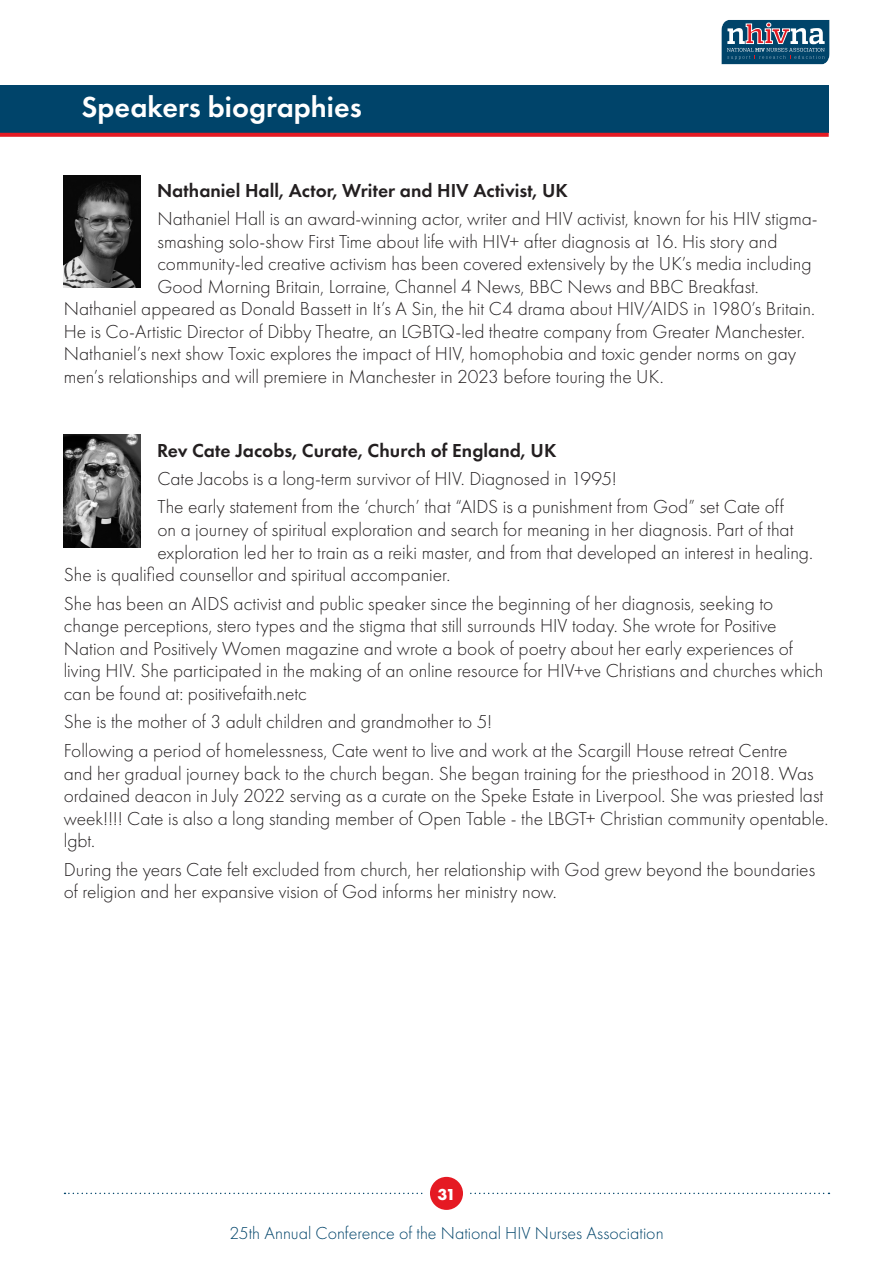
<style>
.page{position:relative;width:893px;height:1263px;background:#fff}
.page>*{position:absolute;margin:0;border:0;box-sizing:border-box;transform-origin:0 0}
.t1{font:600 30px "Futura PT";color:#fff}
.Biog_Body_Copy{font:300 19.5px/22.5px "Futura PT";color:#231f20}
.Biog_Body_Copy-2{font:600 19.5px "Futura PT";color:#231f20}
.t2{font:300 18px "Futura PT";color:#00446a}
.t3{font:700 16.5px "Futura PT";color:#fff}
</style>
<div class="page">
<svg style="left:721px;top:20px;width:109px;height:45px;background:#406885"></svg>
<svg style="left:64px;top:1193px;width:765px;height:1px"></svg>
<svg style="left:427px;top:1174px;width:39px;height:38px"></svg>
<div style="left:425px;top:1171px;width:43px;height:44px;border:5px solid #fff;border-radius:50%"></div>
<div style="left:0;top:85px;width:829px;height:48px;background:#00446a"></div>
<svg style="left:0;top:133px;width:829px;height:4px;background:#e6252e"></svg>
<img style="left:64px;top:175px;width:76px;height:112px">
<img style="left:64px;top:435px;width:76px;height:112px">
<p class="t1" style="left:81px;top:88px;width:282px">Speakers biographies</p>
<p class="Biog_Body_Copy-2" style="left:157px;top:179px;width:412px">Nathaniel Hall, Actor, Writer and HIV Activist, UK</p>
<p class="Biog_Body_Copy" style="left:157px;top:207px;width:662px">Nathaniel Hall is an award-winning actor, writer and HIV activist, known for his HIV stigma-</p>
<p class="Biog_Body_Copy" style="left:157px;top:230px;width:622px">smashing solo-show First Time about life with HIV+ after diagnosis at 16. His story and</p>
<p class="Biog_Body_Copy" style="left:157px;top:252px;width:656px">community-led creative activism has been covered extensively by the UK’s media including</p>
<p class="Biog_Body_Copy" style="left:157px;top:275px;width:603px">Good Morning Britain, Lorraine, Channel 4 News, BBC News and BBC Breakfast.</p>
<p class="Biog_Body_Copy" style="left:64px;top:298px;width:753px">Nathaniel appeared as Donald Bassett in It’s A Sin, the hit C4 drama about HIV/AIDS in 1980’s Britain.</p>
<p class="Biog_Body_Copy" style="left:64px;top:320px;width:743px">He is Co-Artistic Director of Dibby Theatre, an LGBTQ-led theatre company from Greater Manchester.</p>
<p class="Biog_Body_Copy" style="left:64px;top:343px;width:734px">Nathaniel’s next show Toxic explores the impact of HIV, homophobia and toxic gender norms on gay</p>
<p class="Biog_Body_Copy" style="left:64px;top:365px;width:601px">men’s relationships and will premiere in Manchester in 2023 before touring the UK.</p>
<p class="Biog_Body_Copy-2" style="left:157px;top:438px;width:401px">Rev Cate Jacobs, Curate, Church of England, UK</p>
<p class="Biog_Body_Copy" style="left:157px;top:467px;width:461px">Cate Jacobs is a long-term survivor of HIV. Diagnosed in 1995!</p>
<p class="Biog_Body_Copy" style="left:157px;top:496px;width:628px">The early statement from the ‘church’ that “AIDS is a punishment from God” set Cate off</p>
<p class="Biog_Body_Copy" style="left:157px;top:518px;width:637px">on a journey of spiritual exploration and search for meaning in her diagnosis. Part of that</p>
<p class="Biog_Body_Copy" style="left:157px;top:541px;width:657px">exploration led her to train as a reiki master, and from that developed an interest in healing.</p>
<p class="Biog_Body_Copy" style="left:64px;top:563px;width:388px">She is qualified counsellor and spiritual accompanier.</p>
<p class="Biog_Body_Copy" style="left:64px;top:592px;width:761px">She has been an AIDS activist and public speaker since the beginning of her diagnosis, seeking to change perceptions, stero types and the stigma that still surrounds HIV today. She wrote for Positive Nation and Positively Women magazine and wrote a book of poetry about her early experiences of living HIV. She participated in the making of an online resource for HIV+ve Christians and churches which can be found at: positivefaith.netc</p>
<p class="Biog_Body_Copy" style="left:64px;top:711px;width:430px">She is the mother of 3 adult children and grandmother to 5!</p>
<p class="Biog_Body_Copy" style="left:64px;top:739px;width:766px">Following a period of homelessness, Cate went to live and work at the Scargill House retreat Centre<br>and her gradual journey back to the church began. She began training for the priesthood in 2018. Was ordained deacon in July 2022 serving as a curate on the Speke Estate in Liverpool. She was priested last week!!!! Cate is also a long standing member of Open Table - the LBGT+ Christian community opentable. lgbt.</p>
<p class="Biog_Body_Copy" style="left:64px;top:858px;width:753px">During the years Cate felt excluded from church, her relationship with God grew beyond the boundaries of religion and her expansive vision of God informs her ministry now.</p>
<p class="t3" style="left:437px;top:1183px;width:20px">31</p>
<p class="t2" style="left:229px;top:1223px;width:436px">25th Annual Conference of the National HIV Nurses Association</p>
</div>
